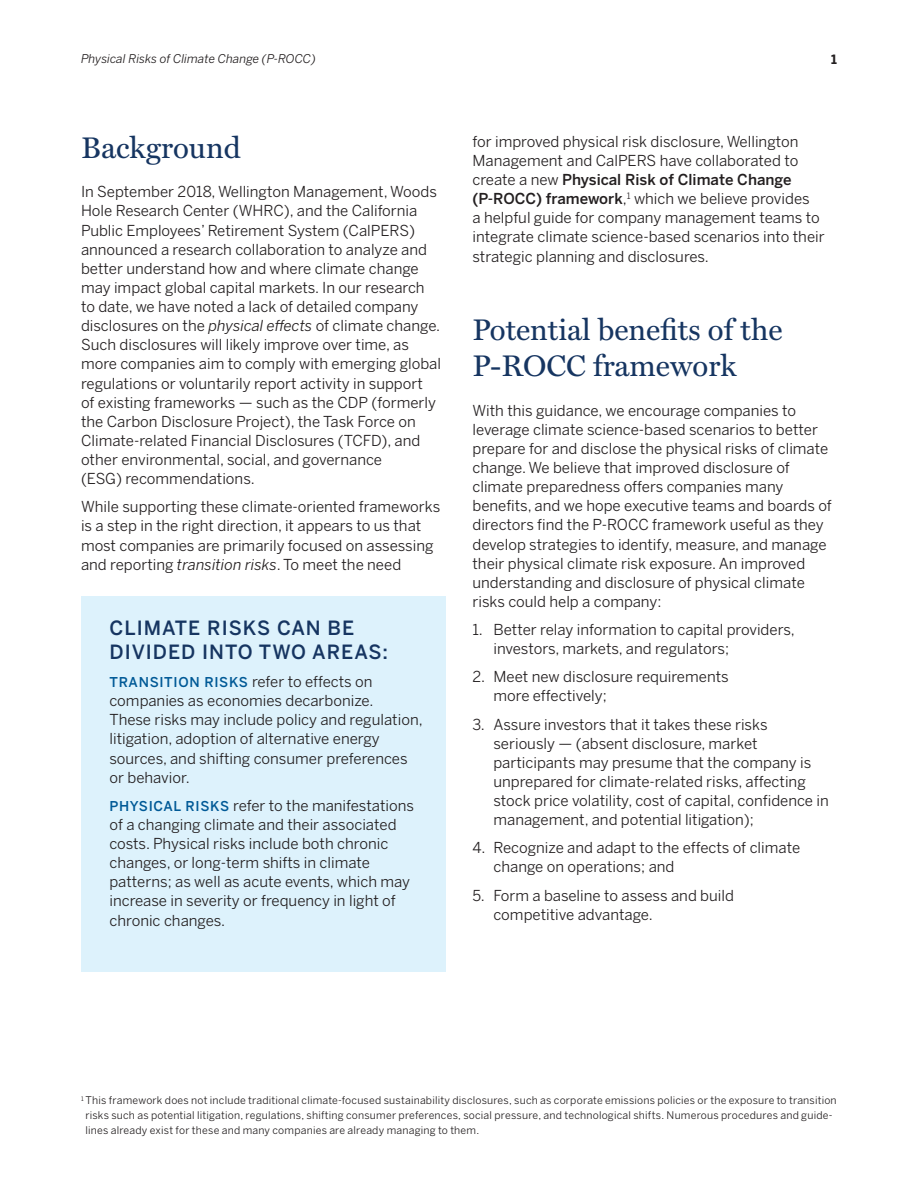
<style>
.page{position:relative;width:918px;height:1188px;background:#fff}
.page>*{position:absolute;margin:0;border:0;box-sizing:border-box;transform-origin:0 0}
.t1{font:30px/36px "Miller Text";color:#163561}
.t2{font:500 19.5px "Benton Sans";letter-spacing:.05em;color:#163561}
.t3{font:15px/19.2px "Benton Sans";color:#231f20}
.t4{font:500 13.5px "Benton Sans";letter-spacing:.05em;color:#005996}
.t5{font:700 12.75px "Benton Sans";color:#231f20}
.t6{font:italic 12px "Benton Sans";color:#231f20}
.t7{font:10.5px/15px "Benton Sans";letter-spacing:.02em;color:#231f20}
.s1{font-style:italic}
.s2{font-weight:500;font-size:13.5px;color:#005996}
.s3{font-weight:500}
</style>
<div class="page">
<div style="left:81px;top:597px;width:365px;height:375px;background:#ddf2fc"></div>
<p class="t6" style="left:81px;top:51px;width:236px">Physical Risks of Climate Change (P-ROCC)</p>
<p class="t5" style="left:831px;top:50px;width:7px">1</p>
<h1 class="t1" style="left:81px;top:128px;width:161px">Background</h1>
<p class="t3" style="left:81px;top:181px;width:362px">In September 2018, Wellington Management, Woods Hole Research Center (WHRC), and the California Public Employees’ Retirement System (CalPERS) announced a research collaboration to analyze and better understand how and where climate change may impact global capital markets. In our research to date, we have noted a lack of detailed company disclosures on the <span class="s1">physical effects</span> of climate change.<br>Such disclosures will likely improve over time, as more companies aim to comply with emerging global regulations or voluntarily report activity in support<br>of existing frameworks — such as the CDP (formerly the Carbon Disclosure Project), the Task Force on Climate-related Financial Disclosures (TCFD), and other environmental, social, and governance<br>(ESG) recommendations.</p>
<p class="t3" style="left:81px;top:496px;width:361px">While supporting these climate-oriented frameworks is a step in the right direction, it appears to us that most companies are primarily focused on assessing and reporting <span class="s1">transition risks</span>. To meet the need</p>
<h2 class="t2" style="left:110px;top:614px;width:110px">CLIMATE RIS</h2>
<h2 class="t2" style="left:243px;top:614px;width:99px">KS CAN BE</h2>
<h2 class="t2" style="left:110px;top:638px;width:13px">DIVIDED</h2>
<h2 class="t2" style="left:202px;top:638px;width:187px">I NTO TWO AREAS:</h2>
<p class="t4" style="left:110px;top:672px;width:104px">TRANSITION RIS</p>
<p class="t3" style="left:109px;top:671px;width:315px;text-indent:120px"><span class="s2">KS</span> refer to effects on companies as economies decarbonize.<br>These risks may include policy and regulation, litigation, adoption of alternative energy sources, and shifting consumer preferences or behavior.</p>
<p class="t4" style="left:110px;top:796px;width:39px">PHYSIC</p>
<p class="t4" style="left:163px;top:796px;width:31px">AL RIS</p>
<p class="t3" style="left:109px;top:795px;width:306px;text-indent:101px"><span class="s2">KS</span> refer to the manifestations of a changing climate and their associated costs. Physical risks include both chronic changes, or long-term shifts in climate patterns; as well as acute events, which may increase in severity or frequency in light of chronic changes.</p>
<p class="t3" style="left:472px;top:131px;width:354px">for improved physical risk disclosure, Wellington Management and CalPERS have collaborated to create a new <span class="s3">PHYSICAL RISK OF CLIMATE CHANGE (P-ROCC) FRAMEWORK</span>,<sup>1</sup> which we believe provides<br>a helpful guide for company management teams to integrate climate science-based scenarios into their strategic planning and disclosures.</p>
<h1 class="t1" style="left:472px;top:310px;width:312px">Potential benefits of the<br>P-ROCC framework</h1>
<p class="t3" style="left:472px;top:400px;width:361px">With this guidance, we encourage companies to leverage climate science-based scenarios to better prepare for and disclose the physical risks of climate change. We believe that improved disclosure of climate preparedness offers companies many benefits, and we hope executive teams and boards of directors find the P-ROCC framework useful as they develop strategies to identify, measure, and manage their physical climate risk exposure. An improved understanding and disclosure of physical climate risks could help a company:</p>
<p class="t3" style="left:494px;top:619px;width:303px;text-indent:-21px">1. Better relay information to capital providers, investors, markets, and regulators;</p>
<p class="t3" style="left:494px;top:666px;width:237px;text-indent:-21px">2. Meet new disclosure requirements more effectively;</p>
<p class="t3" style="left:494px;top:714px;width:337px;text-indent:-21px">3. Assure investors that it takes these risks seriously — (absent disclosure, market participants may presume that the company is unprepared for climate-related risks, affecting stock price volatility, cost of capital, confidence in management, and potential litigation);</p>
<p class="t3" style="left:494px;top:837px;width:308px;text-indent:-21px">4. Recognize and adapt to the effects of climate change on operations; and</p>
<p class="t3" style="left:494px;top:885px;width:242px;text-indent:-21px">5. Form a baseline to assess and build competitive advantage.</p>
<p class="t7" style="left:86px;top:1092px;width:753px;text-indent:-4px"><sup>1</sup> This framework does not include traditional climate-focused sustainability disclosures, such as corporate emissions policies or the exposure to transition risks such as potential litigation, regulations, shifting consumer preferences, social pressure, and technological shifts. Numerous procedures and guide&shy;lines already exist for these and many companies are already managing to them.</p>
</div>
